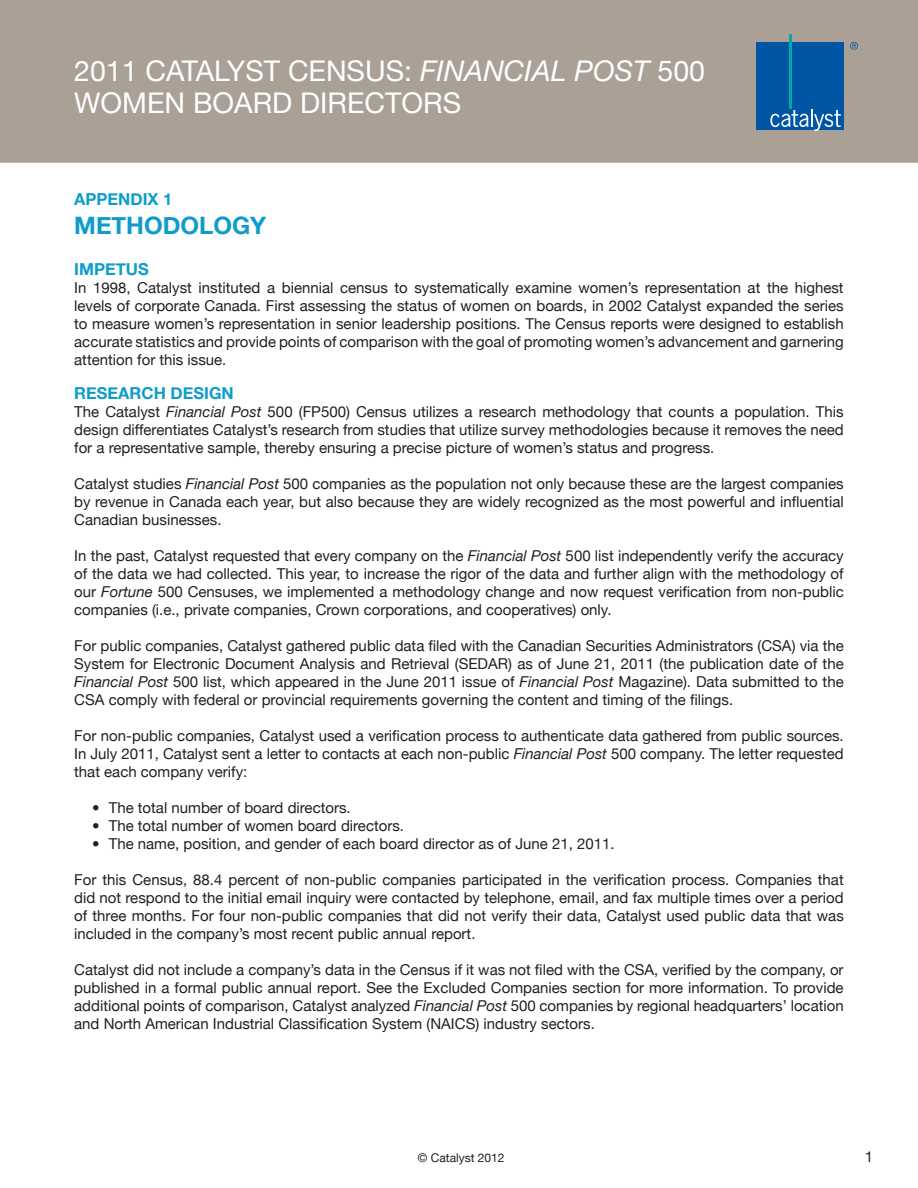
<style>
.page{position:relative;width:918px;height:1188px;background:#fff}
.page>*{position:absolute;margin:0;border:0;box-sizing:border-box;transform-origin:0 0}
.PAGE_HEADER{font:28.5px "Helvetica Neue";color:#fff}
.Table_title{font:700 24px "Helvetica Neue";color:#0e9ccb}
.AHEAD{font:700 16.5px "Helvetica Neue";color:#0e9ccb}
.Table{font:700 16.5px "Helvetica Neue";color:#0e9ccb}
.body{font:15px/18px "Helvetica Neue";color:#231f20;text-align:justify}
.Appendix_BULLET_poin{font:15px "Helvetica Neue";color:#231f20}
.t1{font:12px "Helvetica Neue";color:#231f20}
.s1{font-style:italic}
</style>
<div class="page">
<div style="left:0;top:0;width:918px;height:163px;background:#aba095"></div>
<div style="left:757px;top:42px;width:87px;height:87px;background:#0155a5"></div>
<svg style="left:770px;top:109px;width:71px;height:22px"></svg>
<hr style="left:790px;top:34px;width:2px;height:75px;background:#00a9a7">
<svg style="left:850px;top:42px;width:8px;height:8px"></svg>
<p class="PAGE_HEADER" style="left:74px;top:54px;width:632px">2011 CATALYST CENSUS: <span class="s1">FINANCIAL POST</span> 500</p>
<p class="PAGE_HEADER" style="left:74px;top:86px;width:388px">WOMEN BOARD DIRECTORS</p>
<p class="Table" style="left:74px;top:189px;width:100px">APPENDIX 1</p>
<p class="Table_title" style="left:74px;top:210px;width:194px">METHODOLOGY</p>
<p class="AHEAD" style="left:74px;top:259px;width:76px">IMPETUS</p>
<p class="body" style="left:74px;top:279px;width:771px">In 1998, Catalyst instituted a biennial census to systematically examine women’s representation at the highest levels of corporate Canada. First assessing the status of women on boards, in 2002 Catalyst expanded the series to measure women’s representation in senior leadership positions. The Census reports were designed to establish accurate statistics and provide points of comparison with the goal of promoting women’s advancement and garnering attention for this issue.</p>
<p class="AHEAD" style="left:74px;top:382px;width:161px">RESEARCH DESIGN</p>
<p class="body" style="left:74px;top:402px;width:771px">The Catalyst <span class="s1">Financial Post</span> 500 (FP500) Census utilizes a research methodology that counts a population. This design differentiates Catalyst’s research from studies that utilize survey methodologies because it removes the need for a representative sample, thereby ensuring a precise picture of women’s status and progress.</p>
<p class="body" style="left:74px;top:474px;width:771px">Catalyst studies <span class="s1">Financial Post</span> 500 companies as the population not only because these are the largest companies by revenue in Canada each year, but also because they are widely recognized as the most powerful and influential Canadian businesses.</p>
<p class="body" style="left:74px;top:546px;width:771px">In the past, Catalyst requested that every company on the <span class="s1">Financial Post</span> 500 list independently verify the accuracy of the data we had collected. This year, to increase the rigor of the data and further align with the methodology of our <span class="s1">Fortune</span> 500 Censuses, we implemented a methodology change and now request verification from non-public companies (i.e., private companies, Crown corporations, and cooperatives) only.</p>
<p class="body" style="left:74px;top:636px;width:771px">For public companies, Catalyst gathered public data filed with the Canadian Securities Administrators (CSA) via the System for Electronic Document Analysis and Retrieval (SEDAR) as of June 21, 2011 (the publication date of the <span class="s1">Financial Post</span> 500 list, which appeared in the June 2011 issue of <span class="s1">Financial Post</span> Magazine). Data submitted to the CSA comply with federal or provincial requirements governing the content and timing of the filings.</p>
<p class="body" style="left:74px;top:726px;width:771px">For non-public companies, Catalyst used a verification process to authenticate data gathered from public sources.<br>In July 2011, Catalyst sent a letter to contacts at each non-public <span class="s1">Financial Post</span> 500 company. The letter requested that each company verify:</p>
<p class="Appendix_BULLET_poin" style="left:92px;top:798px;width:260px">• The total number of board directors.</p>
<p class="Appendix_BULLET_poin" style="left:92px;top:816px;width:313px">• The total number of women board directors.</p>
<p class="Appendix_BULLET_poin" style="left:92px;top:834px;width:524px">• The name, position, and gender of each board director as of June 21, 2011.</p>
<p class="body" style="left:74px;top:870px;width:771px">For this Census, 88.4 percent of non-public companies participated in the verification process. Companies that did not respond to the initial email inquiry were contacted by telephone, email, and fax multiple times over a period of three months. For four non-public companies that did not verify their data, Catalyst used public data that was included in the company’s most recent public annual report.</p>
<p class="body" style="left:74px;top:960px;width:771px">Catalyst did not include a company’s data in the Census if it was not filed with the CSA, verified by the company, or published in a formal public annual report. See the Excluded Companies section for more information. To provide additional points of comparison, Catalyst analyzed <span class="s1">Financial Post</span> 500 companies by regional headquarters’ location and North American Industrial Classification System (NAICS) industry sectors.</p>
<p class="t1" style="left:418px;top:1150px;width:88px">© Catalyst 2012</p>
<p class="body" style="left:865px;top:1147px;width:10px">1</p>
</div>
